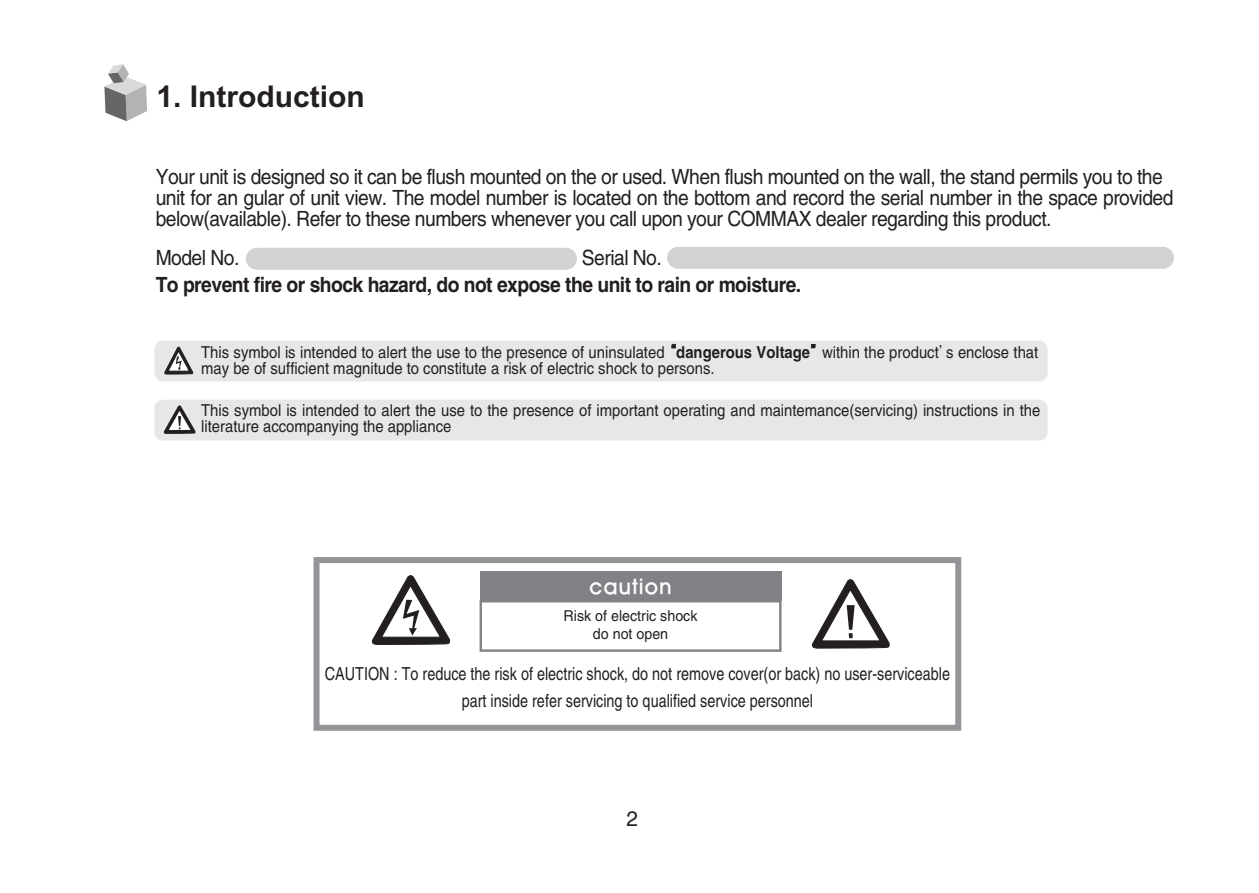
<style>
.page{position:relative;width:1259px;height:893px;background:#fff}
.page>*{position:absolute;margin:0;border:0;box-sizing:border-box;transform-origin:0 0}
.t1{font:700 30px "Arial";color:#231f20}
.t2{font:21px/21px "Helvetica";letter-spacing:-.03em;color:#231f20;scale:.92 1}
.t3{font:700 21px "Helvetica";letter-spacing:-.03em;color:#231f20;scale:.92 1}
.t4{font:500 21px "HY Wul Nun";color:#fff}
.t5{font:21px "Helvetica";letter-spacing:-.03em;color:#231f20}
.t6{font:18px/27px "Helvetica";color:#231f20;text-align:center;scale:.8 1}
.t7{font:16.5px/16.5px "Helvetica";color:#231f20;scale:.9 1}
.t8{font:15px/18px "Helvetica";color:#231f20;text-align:center;scale:.95 1}
.s1{font-family:"YGO12"}
.s2{font-weight:700}
</style>
<div class="page">
<div style="left:154px;top:341px;width:893px;height:40px;background:#e6e7e9;border-radius:9px"></div>
<div style="left:154px;top:400px;width:893px;height:41px;background:#e6e7e9;border-radius:9px"></div>
<svg style="left:164px;top:346px;width:29px;height:28px"></svg>
<svg style="left:164px;top:405px;width:31px;height:29px"></svg>
<div style="left:246px;top:248px;width:331px;height:22px;background:#d1d2d4;border-radius:11px"></div>
<div style="left:667px;top:247px;width:507px;height:22px;background:#d1d2d4;border-radius:11px"></div>
<svg style="left:104px;top:64px;width:43px;height:57px"></svg>
<div style="left:313px;top:557px;width:648px;height:174px;border:6px solid #939598"></div>
<div style="left:479px;top:572px;width:302px;height:29px;background:#808285"></div>
<div style="left:479px;top:600px;width:302px;height:52px;border:2px solid #808285"></div>
<svg style="left:371px;top:575px;width:80px;height:70px"></svg>
<svg style="left:811px;top:579px;width:79px;height:70px"></svg>
<h1 class="t1" style="left:156px;top:79px;width:210px">1. Introduction</h1>
<p class="t2" style="left:156px;top:168px;width:1108px">Your unit is designed so it can be flush mounted on the or used. When flush mounted on the wall, the stand permils you to the unit for an gular of unit view. The model number is located on the bottom and record the serial number in the space provided below(available). Refer to these numbers whenever you call upon your COMMAX dealer regarding this product.</p>
<p class="t2" style="left:156px;top:249px;width:92px">Model No.</p>
<p class="t2" style="left:582px;top:249px;width:88px">Serial No.</p>
<p class="t3" style="left:156px;top:277px;width:703px">To prevent fire or shock hazard, do not expose the unit to rain or moisture.</p>
<p class="t7" style="left:201px;top:345px;width:931px">This symbol is intended to alert the use to the presence of uninsulated <span class="s1">“</span><span class="s2">dangerous Voltage</span><span class="s1">”</span>within the product<span class="s1">’</span>s enclose that may be of sufficient magnitude to constitute a risk of electric shock to persons.</p>
<p class="t7" style="left:201px;top:403px;width:934px">This symbol is intended to alert the use to the presence of important operating and maintemance(servicing) instructions in the literature accompanying the appliance</p>
<p class="t4" style="left:589px;top:575px;width:85px">caution</p>
<p class="t8" style="left:563px;top:608px;width:142px">Risk of electric shock do not open</p>
<p class="t6" style="left:325px;top:662px;width:783px">CAUTION : To reduce the risk of electric shock, do not remove cover(or back) no user-serviceable part inside refer servicing to qualified service personnel</p>
<p class="t5" style="left:626px;top:811px;width:13px">2</p>
</div>
